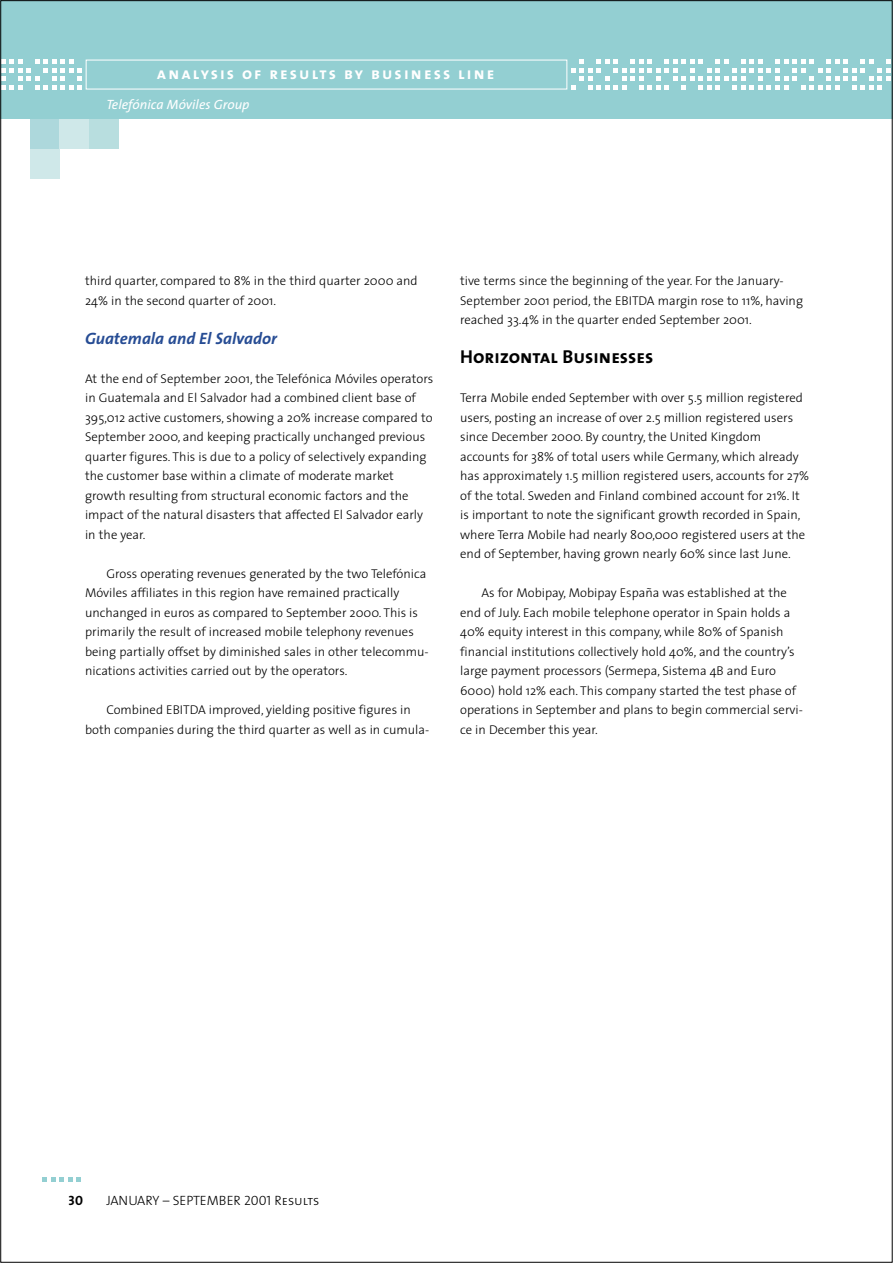
<style>
.page{position:relative;width:893px;height:1263px;background:#fff}
.page>*{position:absolute;margin:0;border:0;box-sizing:border-box;transform-origin:0 0}
.t1{font:18.75px "The Sans Bold Caps";color:#000}
.t2{font:16.5px "The Sans Bold Caps";letter-spacing:.13em;color:#fff}
.t3{font:italic 700 16.5px "The Sans";color:#264c94}
.t4{font:13.5px "The Sans Light Caps";color:#000}
.t5{font:italic 13.5px "The Sans";color:#fff}
.t6{font:13.5px "The Sans Bold Caps";color:#000}
.t7{font:300 12.75px/19.5px "The Sans";color:#000}
</style>
<div class="page">
<div style="left:0;top:0;width:892px;height:119px;background:#93cfd2"></div>
<svg style="left:3px;top:60px;width:79px;height:29px"></svg>
<svg style="left:571px;top:60px;width:319px;height:29px"></svg>
<div style="left:86px;top:60px;width:481px;height:29px;border:1px solid #fff"></div>
<div style="left:30px;top:119px;width:30px;height:30px;background:#add8dc"></div>
<div style="left:60px;top:119px;width:29px;height:30px;background:#cfe8e9"></div>
<div style="left:89px;top:119px;width:30px;height:30px;background:#b8dedf"></div>
<div style="left:30px;top:149px;width:30px;height:30px;background:#cfe8e9"></div>
<svg style="left:43px;top:1178px;width:38px;height:4px"></svg>
<p class="t2" style="left:157px;top:63px;width:339px">analysis of results by business line</p>
<p class="t5" style="left:106px;top:100px;width:145px">Telefónica Móviles Group</p>
<p class="t7" style="left:85px;top:272px;width:334px">third quarter, compared to 8% in the third quarter 2000 and<br>24% in the second quarter of 2001.</p>
<p class="t3" style="left:85px;top:332px;width:193px">Guatemala and El Salvador</p>
<p class="t7" style="left:85px;top:370px;width:350px">At the end of September 2001, the Telefónica Móviles operators in Guatemala and El Salvador had a combined client base of 395,012 active customers, showing a 20% increase compared to September 2000, and keeping practically unchanged previous quarter figures. This is due to a policy of selectively expanding the customer base within a climate of moderate market growth resulting from structural economic factors and the impact of the natural disasters that affected El Salvador early in the year.</p>
<p class="t7" style="left:85px;top:565px;width:345px;text-indent:21px">Gross operating revenues generated by the two Telefónica Móviles affiliates in this region have remained practically unchanged in euros as compared to September 2000. This is primarily the result of increased mobile telephony revenues being partially offset by diminished sales in other telecommu&shy;nications activities carried out by the operators.</p>
<p class="t7" style="left:85px;top:701px;width:345px;text-align:center">Combined EBITDA improved, yielding positive figures in<br>both companies during the third quarter as well as in cumula-</p>
<p class="t7" style="left:460px;top:272px;width:344px">tive terms since the beginning of the year. For the January-<br>September 2001 period, the EBITDA margin rose to 11%, having reached 33.4% in the quarter ended September 2001.</p>
<h1 class="t1" style="left:460px;top:346px;width:195px">Horizontal Businesses</h1>
<p class="t7" style="left:460px;top:389px;width:350px">Terra Mobile ended September with over 5.5 million registered users, posting an increase of over 2.5 million registered users since December 2000. By country, the United Kingdom accounts for 38% of total users while Germany, which already has approximately 1.5 million registered users, accounts for 27% of the total. Sweden and Finland combined account for 21%. It is important to note the significant growth recorded in Spain, where Terra Mobile had nearly 800,000 registered users at the end of September, having grown nearly 60% since last June.</p>
<p class="t7" style="left:460px;top:584px;width:344px;text-indent:21px">As for Mobipay, Mobipay España was established at the end of July. Each mobile telephone operator in Spain holds a 40% equity interest in this company, while 80% of Spanish financial institutions collectively hold 40%, and the country’s large payment processors (Sermepa, Sistema 4B and Euro 6000) hold 12% each. This company started the test phase of operations in September and plans to begin commercial servi&shy;ce in December this year.</p>
<p class="t6" style="left:69px;top:1192px;width:16px">30</p>
<p class="t4" style="left:106px;top:1192px;width:215px">JANUARY – SEPTEMBER 2001 Results</p>
</div>
